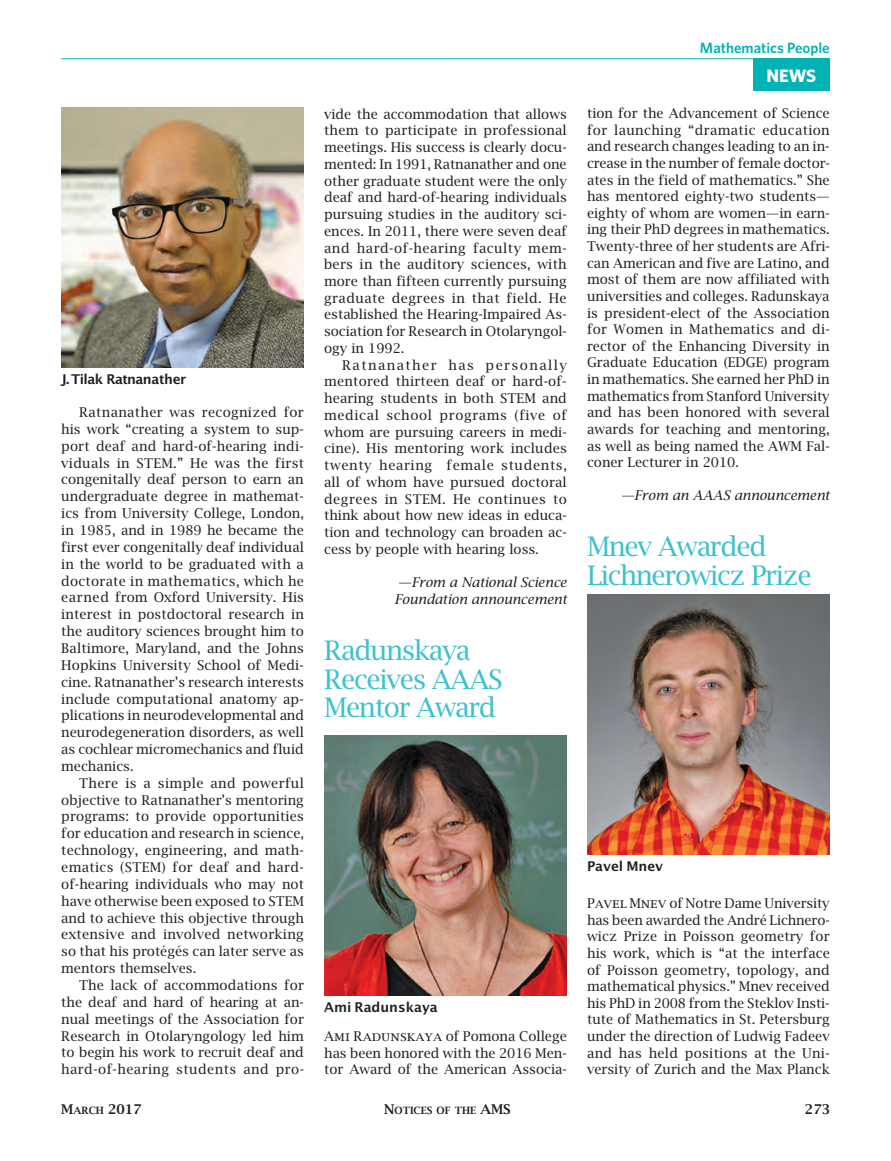
<style>
.page{position:relative;width:891px;height:1161px;background:#fff}
.page>*{position:absolute;margin:0;border:0;box-sizing:border-box;transform-origin:0 0}
.t1{font:26.85px/28.7px "Lucida Bright";letter-spacing:-.05em;color:#3cc1ce}
.t2{font:700 18px "Whitney";color:#fff}
.t3{font:600 15px "Whitney";color:#00b2b5}
.t4{font:13.5px/16.8px "Lucida Bright";color:#231f20;text-align:justify}
.t5{font:italic 13.5px/16.8px "Lucida Bright";letter-spacing:-.005em;color:#231f20}
.t6{font:600 13.5px "Lucida Sans";letter-spacing:-.005em;color:#231f20}
.t7{font:600 13.5px "Lucida Sans";letter-spacing:-.045em;color:#231f20}
.t8{font:600 13.5px "Lucida Bright";color:#231f20}
.t9{font:600 10.05px "Lucida Bright Smallcaps";color:#231f20}
.s1{font-family:"Lucida Bright Smallcaps"}
.s2{font-size:13.5px}
.s3{font-family:"Lucida Bright";font-size:13.5px}
</style>
<div class="page">
<hr style="left:61px;top:58px;width:769px;height:1px;background:#00b2b5">
<div style="left:753px;top:58px;width:77px;height:33px;background:#00b2b5"></div>
<img style="left:61px;top:107px;width:243px;height:260px">
<img style="left:324px;top:735px;width:243px;height:260px">
<img style="left:587px;top:594px;width:243px;height:260px">
<p class="t7" style="left:61px;top:371px;width:127px">J. Tilak Ratnanather</p>
<p class="t4" style="left:61px;top:404px;width:244px;text-indent:18px">Ratnanather was recognized for his work “creating a system to sup&shy;port deaf and hard-of-hearing indi&shy;viduals in STEM.” He was the first congenitally deaf person to earn an undergraduate degree in mathemat&shy;ics from University College, London, in 1985, and in 1989 he became the first ever congenitally deaf individual in the world to be graduated with a doctorate in mathematics, which he earned from Oxford University. His interest in postdoctoral research in the auditory sciences brought him to Baltimore, Maryland, and the Johns Hopkins University School of Medi&shy;cine. Ratnanather’s research interests include computational anatomy ap&shy;plications in neurodevelopmental and neurodegeneration disorders, as well as cochlear micromechanics and fluid mechanics.</p>
<p class="t4" style="left:61px;top:774px;width:244px;text-indent:18px">There is a simple and powerful objective to Ratnanather’s mentoring programs: to provide opportunities for education and research in science, technology, engineering, and math&shy;ematics (STEM) for deaf and hard&shy;of-hearing individuals who may not have otherwise been exposed to STEM and to achieve this objective through extensive and involved networking so that his protégés can later serve as mentors themselves.</p>
<p class="t4" style="left:61px;top:976px;width:244px;text-indent:18px">The lack of accommodations for the deaf and hard of hearing at an&shy;nual meetings of the Association for Research in Otolaryngology led him to begin his work to recruit deaf and hard-of-hearing students and pro-</p>
<p class="t4" style="left:324px;top:105px;width:244px">vide the accommodation that allows them to participate in professional meetings. His success is clearly docu&shy;mented: In 1991, Ratnanather and one other graduate student were the only deaf and hard-of-hearing individuals pursuing studies in the auditory sci&shy;ences. In 2011, there were seven deaf and hard-of-hearing faculty mem&shy;bers in the auditory sciences, with more than fifteen currently pursuing graduate degrees in that field. He established the Hearing-Impaired As&shy;sociation for Research in Otolaryngol&shy;ogy in 1992.</p>
<p class="t4" style="left:324px;top:356px;width:244px;text-indent:18px">Ratnanather has personally mentored thirteen deaf or hard-of&shy;hearing students in both STEM and medical school programs (five of whom are pursuing careers in medi&shy;cine). His mentoring work includes twenty hearing female students, all of whom have pursued doctoral degrees in STEM. He continues to think about how new ideas in educa&shy;tion and technology can broaden ac&shy;cess by people with hearing loss.</p>
<p class="t5" style="left:395px;top:574px;width:174px">—From a National Science<br>Foundation announcement</p>
<h1 class="t1" style="left:324px;top:636px;width:180px">Radunskaya<br>Receives AAAS<br>Mentor Award</h1>
<p class="t3" style="left:700px;top:38px;width:131px">Mathematics People</p>
<h2 class="t2" style="left:766px;top:64px;width:51px">NEWS</h2>
<p class="t4" style="left:587px;top:105px;width:244px">tion for the Advancement of Science for launching “dramatic education and research changes leading to an in&shy;crease in the number of female doctor&shy;ates in the field of mathematics.” She has mentored eighty-two students— eighty of whom are women—in earn&shy;ing their PhD degrees in mathematics.<br>Twenty-three of her students are Afri&shy;can American and five are Latino, and most of them are now affiliated with universities and colleges. Radunskaya is president-elect of the Association for Women in Mathematics and di&shy;rector of the Enhancing Diversity in Graduate Education (EDGE) program in mathematics. She earned her PhD in mathematics from Stanford University and has been honored with several awards for teaching and mentoring, as well as being named the AWM Fal&shy;coner Lecturer in 2010.</p>
<p class="t5" style="left:621px;top:487px;width:210px">—From an AAAS announcement</p>
<h1 class="t1" style="left:587px;top:532px;width:226px">Mnev Awarded<br>Lichnerowicz Prize</h1>
<p class="t6" style="left:324px;top:999px;width:115px">Ami Radunskaya</p>
<p class="t4" style="left:324px;top:1027px;width:244px"><span class="s1">Ami Radunskaya</span> of Pomona College has been honored with the 2016 Men&shy;tor Award of the American Associa-</p>
<p class="t6" style="left:587px;top:858px;width:78px">Pavel Mnev</p>
<p class="t4" style="left:587px;top:895px;width:244px"><span class="s1">Pavel Mnev</span> of Notre Dame University has been awarded the André Lichnero&shy;wicz Prize in Poisson geometry for his work, which is “at the interface of Poisson geometry, topology, and mathematical physics.” Mnev received his PhD in 2008 from the Steklov Insti&shy;tute of Mathematics in St. Petersburg under the direction of Ludwig Fadeev and has held positions at the Uni&shy;versity of Zurich and the Max Planck</p>
<p class="t9" style="left:61px;top:1105px;width:82px"><span class="s2">M</span>ARCH <span class="s3">2017</span></p>
<p class="t9" style="left:384px;top:1105px;width:127px"><span class="s2">N</span>OTICES OF THE <span class="s2">AMS</span></p>
<p class="t8" style="left:805px;top:1101px;width:27px">273</p>
</div>
